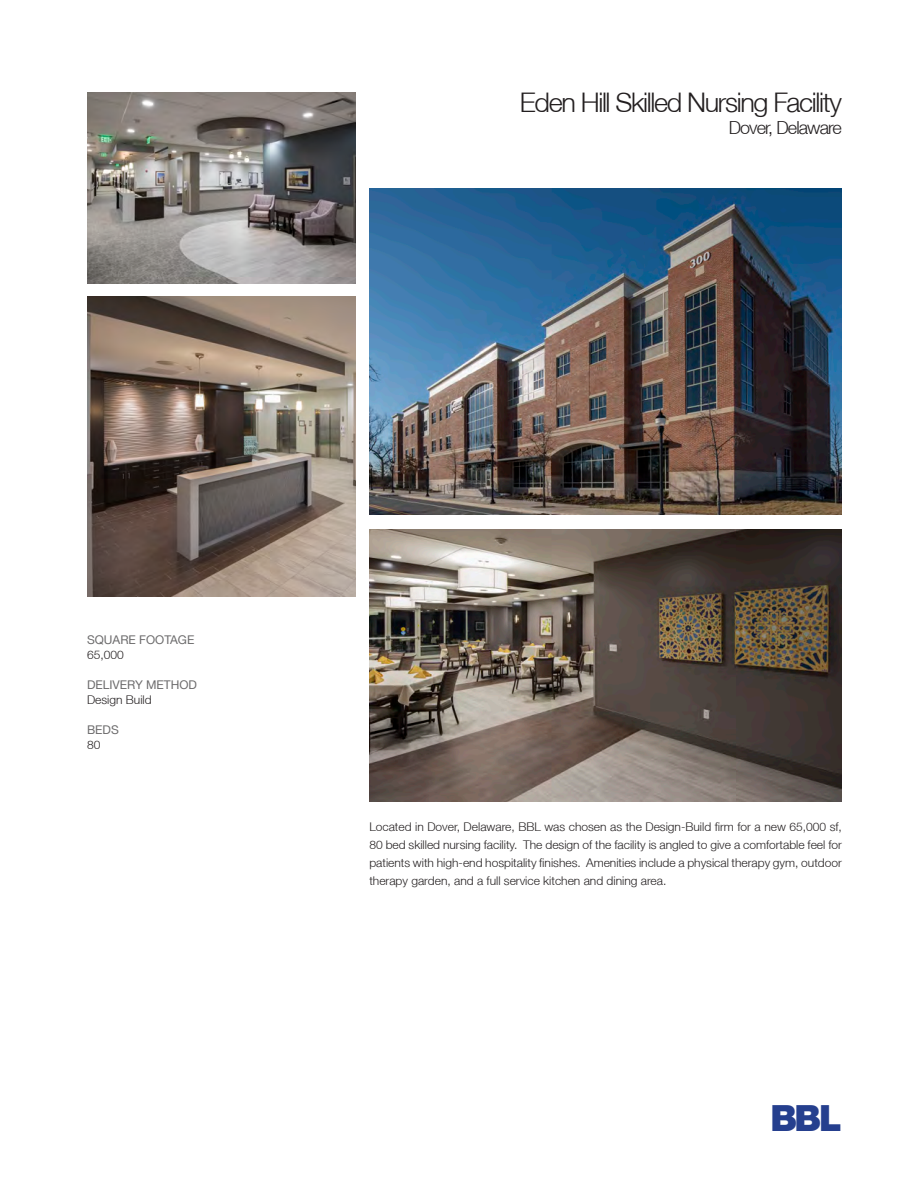
<style>
.page{position:relative;width:918px;height:1188px;background:#fff}
.page>*{position:absolute;margin:0;border:0;box-sizing:border-box;transform-origin:0 0}
.t1{font:900 36px "Helvetica Neue LT";color:#253f8e}
.t2{font:300 27px "Helvetica Neue LT";letter-spacing:-.05em;color:#231f20}
.t3{font:300 18px "Helvetica Neue LT";letter-spacing:-.05em;color:#231f20}
.t4{font:300 12px/18px "Helvetica Neue LT";color:#231f20;text-align:justify}
.t5{font:12px/15px "Helvetica Neue LT";color:#6c6b6c}
.s1{font-weight:300;color:#231f20}
</style>
<div class="page">
<img style="left:369px;top:188px;width:473px;height:326px">
<img style="left:87px;top:93px;width:269px;height:190px">
<img style="left:87px;top:296px;width:269px;height:300px">
<img style="left:369px;top:529px;width:473px;height:272px">
<p class="t2" style="left:520px;top:86px;width:324px">Eden Hill Skilled Nursing Facility</p>
<p class="t3" style="left:729px;top:116px;width:115px">Dover, Delaware</p>
<p class="t5" style="left:87px;top:632px;width:109px">SQUARE FOOTAGE<br><span class="s1">65,000</span></p>
<p class="t5" style="left:87px;top:677px;width:112px">DELIVERY METHOD<br><span class="s1">Design Build</span></p>
<p class="t5" style="left:87px;top:722px;width:33px">BEDS<br><span class="s1">80</span></p>
<p class="t4" style="left:369px;top:818px;width:474px">Located in Dover, Delaware, BBL was chosen as the Design-Build firm for a new 65,000 sf, 80 bed skilled nursing facility. The design of the facility is angled to give a comfortable feel for patients with high-end hospitality finishes. Amenities include a physical therapy gym, outdoor therapy garden, and a full service kitchen and dining area.</p>
<p class="t1" style="left:771px;top:1097px;width:73px">BBL</p>
</div>
